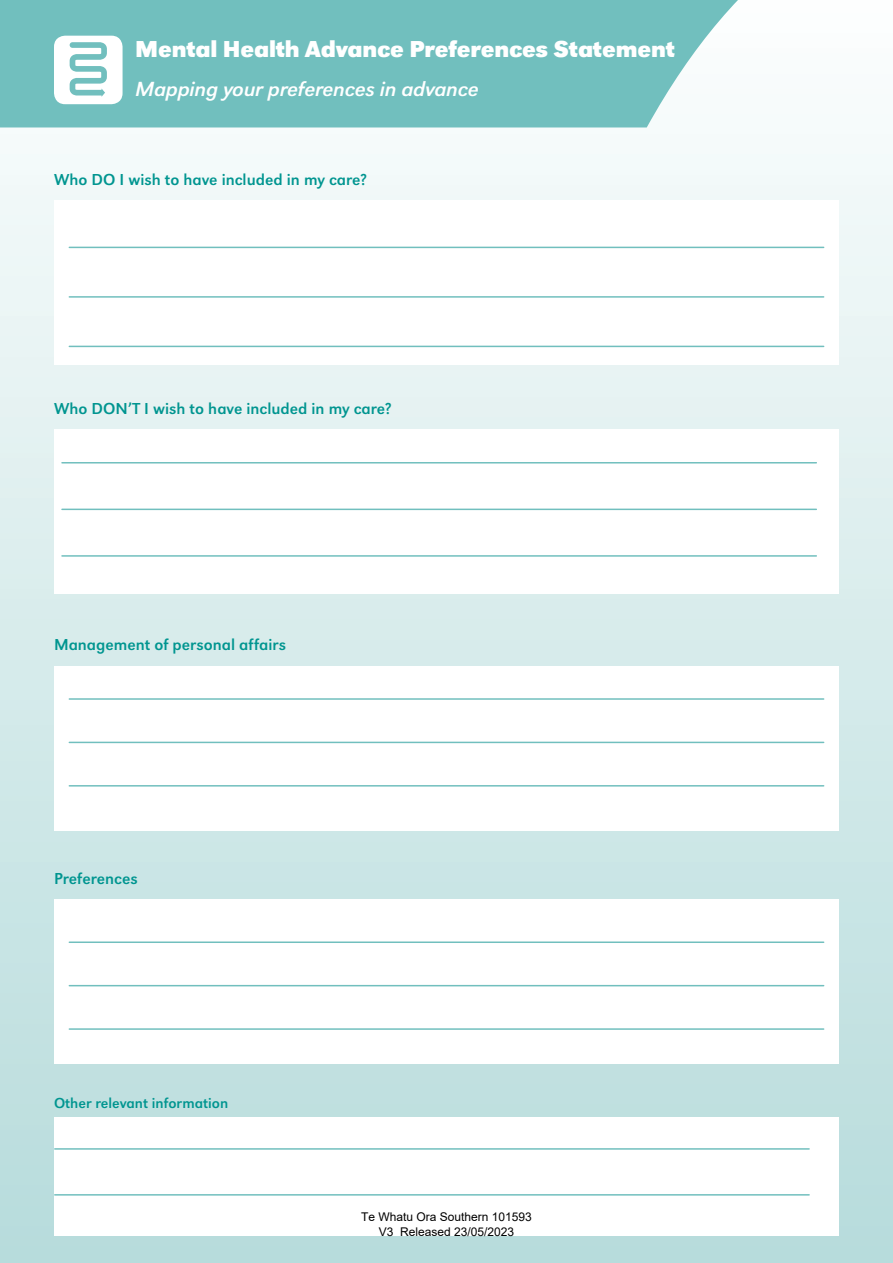
<style>
.page{position:relative;width:893px;height:1263px;background:#fff}
.page>*{position:absolute;margin:0;border:0;box-sizing:border-box;transform-origin:0 0}
.t1{font:700 24px "URW Grotesk TOT";letter-spacing:-.01em;color:#fff}
.t2{font:italic 21.3px "URW Grotesk TOT";letter-spacing:-.01em;color:#fff}
.t3{font:16.5px "URW Grotesk TOT";color:#009590}
.t4{font:15px "URW Grotesk TOT";color:#009590}
.t5{font:12px/14.4px "Arial";color:#000;text-align:center}
.s1{font-style:inherit}
</style>
<div class="page">
<div style="left:0;top:0;width:893px;height:1263px;background:linear-gradient(to bottom,#fcfefe,#b6dbdb)"></div>
<svg style="left:0;top:0;width:801px;height:127px;background:#84c7c6"></svg>
<svg style="left:54px;top:36px;width:69px;height:68px"></svg>
<div style="left:54px;top:666px;width:785px;height:164px;background:#fff"></div>
<div style="left:54px;top:899px;width:785px;height:165px;background:#fff"></div>
<div style="left:54px;top:200px;width:785px;height:165px;background:#fff"></div>
<div style="left:54px;top:429px;width:785px;height:165px;background:#fff"></div>
<hr style="left:69px;top:247px;width:755px;height:1px;background:#71bfbe">
<hr style="left:69px;top:296px;width:755px;height:2px;background:#71bfbe">
<hr style="left:69px;top:346px;width:755px;height:1px;background:#71bfbe">
<hr style="left:62px;top:462px;width:754px;height:1px;background:#71bfbe">
<hr style="left:62px;top:509px;width:754px;height:1px;background:#71bfbe">
<hr style="left:62px;top:555px;width:754px;height:2px;background:#71bfbe">
<hr style="left:69px;top:698px;width:755px;height:2px;background:#71bfbe">
<hr style="left:69px;top:742px;width:755px;height:1px;background:#71bfbe">
<hr style="left:69px;top:785px;width:755px;height:1px;background:#71bfbe">
<hr style="left:69px;top:941px;width:755px;height:2px;background:#71bfbe">
<hr style="left:69px;top:985px;width:755px;height:1px;background:#71bfbe">
<hr style="left:69px;top:1028px;width:755px;height:2px;background:#71bfbe">
<div style="left:54px;top:1117px;width:785px;height:119px;background:#fff"></div>
<hr style="left:55px;top:1148px;width:754px;height:2px;background:#71bfbe">
<hr style="left:55px;top:1194px;width:754px;height:1px;background:#71bfbe">
<p class="t1" style="left:135px;top:35px;width:541px">Mental Health Advance Preferences Statement</p>
<p class="t2" style="left:135px;top:77px;width:345px">Mapping your preferences in advance</p>
<p class="t3" style="left:54px;top:170px;width:314px">Who DO I wish to have included in my care?</p>
<p class="t3" style="left:54px;top:399px;width:339px">Who DON’T I wish to have included in my care?</p>
<p class="t3" style="left:54px;top:635px;width:234px">Management of personal affairs</p>
<p class="t3" style="left:54px;top:868px;width:85px">Preferences</p>
<p class="t4" style="left:54px;top:1094px;width:176px">Other relevant information</p>
<p class="t5" style="left:361px;top:1209px;width:172px">Te Whatu Ora Southern 101593<br>V<span class="s1">3</span> Released <span class="s1">23/05/2023</span></p>
</div>
